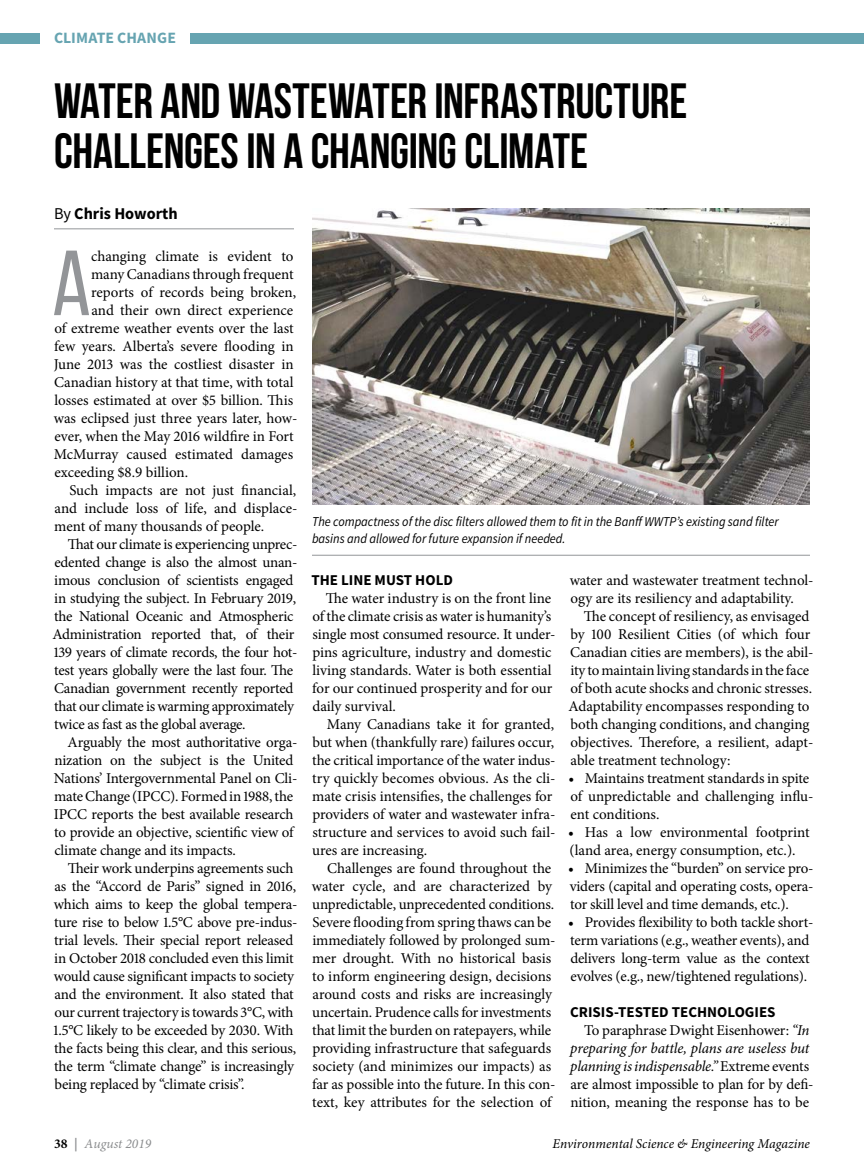
<style>
.page{position:relative;width:864px;height:1175px;background:#fff}
.page>*{position:absolute;margin:0;border:0;box-sizing:border-box;transform-origin:0 0}
.t1{font:92.1px "Bebas Neue";color:#939598}
.t2{font:700 49.5px/49.5px "Bebas Neue";letter-spacing:-.005em;color:#000}
.t3{font:700 16.5px "Source Sans Pro";color:#000}
.t4{font:700 15.75px "Source Sans Pro";letter-spacing:.005em;color:#66a4b1}
.t5{font:15px/18px "Minion Pro";letter-spacing:-.01em;color:#000}
.t6{font:700 15px "Source Sans Pro";color:#000}
.t7{font:italic 13.5px/17.2px "Source Sans Pro";color:#000;scale:.92 1}
.t8{font:italic 13.5px "Minion Pro";color:#000}
.t9{font:italic 13.5px "Minion Pro";color:#8a8c8e}
.s1{font-weight:400}
.s2{font-style:italic}
.s3{font-weight:700;font-style:normal;color:#000}
.s4{font-weight:700;font-style:normal}
</style>
<div class="page">
<hr style="left:54px;top:228px;width:240px;height:1px;background:#939598">
<hr style="left:312px;top:555px;width:498px;height:1px;background:#939598">
<img style="left:312px;top:208px;width:498px;height:297px">
<div style="left:0;top:33px;width:864px;height:10px;background:#66a4b1"></div>
<div style="left:40px;top:32px;width:150px;height:13px;background:#fff"></div>
<p class="t4" style="left:54px;top:27px;width:124px">CLIMATE CHANGE</p>
<h2 class="t2" style="left:54px;top:76px;width:635px">WATER AND WASTEWATER INFRASTRUCTURE<br>CHALLENGES IN A CHANGING CLIMATE</h2>
<p class="t3" style="left:54px;top:203px;width:125px"><span class="s1">By</span> Chris Howorth</p>
<h1 class="t1" style="left:52px;top:233px;width:40px">A</h1>
<p class="t5" style="left:91px;top:247px;width:204px">changing climate is evident to</p>
<p class="t5" style="left:91px;top:265px;width:203px">many Canadians through frequent</p>
<p class="t5" style="left:91px;top:283px;width:207px">reports of records being broken,</p>
<p class="t5" style="left:91px;top:301px;width:203px">and their own direct experience</p>
<p class="t5" style="left:54px;top:319px;width:240px">of extreme weather events over the last</p>
<p class="t5" style="left:54px;top:337px;width:241px">few years. Alberta’s severe flooding in</p>
<p class="t5" style="left:54px;top:355px;width:241px">June 2013 was the costliest disaster in</p>
<p class="t5" style="left:54px;top:373px;width:241px">Canadian history at that time, with total</p>
<p class="t5" style="left:54px;top:391px;width:240px">losses estimated at over $5 billion. This</p>
<p class="t5" style="left:54px;top:409px;width:245px">was eclipsed just three years later, how-</p>
<p class="t5" style="left:54px;top:427px;width:240px">ever, when the May 2016 wildfire in Fort</p>
<p class="t5" style="left:54px;top:445px;width:241px">McMurray caused estimated damages</p>
<p class="t5" style="left:54px;top:463px;width:135px">exceeding $8.9 billion.</p>
<p class="t5" style="left:69px;top:481px;width:228px">Such impacts are not just financial,</p>
<p class="t5" style="left:55px;top:499px;width:244px">and include loss of life, and displace-</p>
<p class="t5" style="left:54px;top:517px;width:212px">ment of many thousands of people.</p>
<p class="t5" style="left:68px;top:535px;width:231px">That our climate is experiencing unprec-</p>
<p class="t5" style="left:54px;top:553px;width:245px">edented change is also the almost unan-</p>
<p class="t5" style="left:54px;top:571px;width:241px">imous conclusion of scientists engaged</p>
<p class="t5" style="left:54px;top:589px;width:243px">in studying the subject. In February 2019,</p>
<p class="t5" style="left:54px;top:607px;width:241px">the National Oceanic and Atmospheric</p>
<p class="t5" style="left:53px;top:625px;width:243px">Administration reported that, of their</p>
<p class="t5" style="left:54px;top:643px;width:245px">139 years of climate records, the four hot-</p>
<p class="t5" style="left:54px;top:661px;width:241px">test years globally were the last four. The</p>
<p class="t5" style="left:54px;top:679px;width:241px">Canadian government recently reported</p>
<p class="t5" style="left:54px;top:697px;width:241px">that our climate is warming approximately</p>
<p class="t5" style="left:54px;top:715px;width:193px">twice as fast as the global average.</p>
<p class="t5" style="left:68px;top:733px;width:231px">Arguably the most authoritative orga-</p>
<p class="t5" style="left:54px;top:751px;width:241px">nization on the subject is the United</p>
<p class="t5" style="left:54px;top:769px;width:245px">Nations’ Intergovernmental Panel on Cli-</p>
<p class="t5" style="left:54px;top:787px;width:241px">mate Change (IPCC). Formed in 1988, the</p>
<p class="t5" style="left:54px;top:805px;width:241px">IPCC reports the best available research</p>
<p class="t5" style="left:54px;top:823px;width:241px">to provide an objective, scientific view of</p>
<p class="t5" style="left:54px;top:841px;width:183px">climate change and its impacts.</p>
<p class="t5" style="left:68px;top:859px;width:227px">Their work underpins agreements such</p>
<p class="t5" style="left:55px;top:877px;width:243px">as the “Accord de Paris” signed in 2016,</p>
<p class="t5" style="left:54px;top:895px;width:245px">which aims to keep the global tempera-</p>
<p class="t5" style="left:54px;top:913px;width:245px">ture rise to below 1.5°C above pre-indus-</p>
<p class="t5" style="left:54px;top:931px;width:241px">trial levels. Their special report released</p>
<p class="t5" style="left:54px;top:949px;width:240px">in October 2018 concluded even this limit</p>
<p class="t5" style="left:54px;top:967px;width:242px">would cause significant impacts to society</p>
<p class="t5" style="left:55px;top:985px;width:240px">and the environment. It also stated that</p>
<p class="t5" style="left:54px;top:1003px;width:241px">our current trajectory is towards 3°C, with</p>
<p class="t5" style="left:54px;top:1021px;width:241px">1.5°C likely to be exceeded by 2030. With</p>
<p class="t5" style="left:54px;top:1039px;width:244px">the facts being this clear, and this serious,</p>
<p class="t5" style="left:54px;top:1057px;width:241px">the term “climate change” is increasingly</p>
<p class="t5" style="left:55px;top:1075px;width:192px">being replaced by “climate crisis”.</p>
<p class="t7" style="left:312px;top:512px;width:509px">The compactness of the disc filters allowed them to fit in the Banff WWTP’s existing sand filter basins and allowed for future expansion if needed.</p>
<p class="t6" style="left:312px;top:570px;width:143px">THE LINE MUST HOLD</p>
<p class="t5" style="left:312px;top:589px;width:245px;text-indent:13px">The water industry is on the front line of the climate crisis as water is humanity’s single most consumed resource. It under&shy;pins agriculture, industry and domestic living standards. Water is both essential for our continued prosperity and for our daily survival.</p>
<p class="t5" style="left:312px;top:715px;width:245px;text-indent:15px">Many Canadians take it for granted, but when (thankfully rare) failures occur, the critical importance of the water indus&shy;try quickly becomes obvious. As the cli&shy;mate crisis intensifies, the challenges for providers of water and wastewater infra&shy;structure and services to avoid such fail&shy;ures are increasing.</p>
<p class="t5" style="left:312px;top:859px;width:245px;text-indent:15px">Challenges are found throughout the water cycle, and are characterized by unpredictable, unprecedented conditions.<br>Severe flooding from spring thaws can be immediately followed by prolonged sum&shy;mer drought. With no historical basis to inform engineering design, decisions around costs and risks are increasingly uncertain. Prudence calls for investments that limit the burden on ratepayers, while providing infrastructure that safeguards society (and minimizes our impacts) as far as possible into the future. In this con&shy;text, key attributes for the selection of</p>
<p class="t5" style="left:570px;top:571px;width:245px">water and wastewater treatment technol&shy;ogy are its resiliency and adaptability.</p>
<p class="t5" style="left:569px;top:607px;width:246px;text-indent:15px">The concept of resiliency, as envisaged by 100 Resilient Cities (of which four Canadian cities are members), is the abil&shy;ity to maintain living standards in the face of both acute shocks and chronic stresses.<br>Adaptability encompasses responding to both changing conditions, and changing objectives. Therefore, a resilient, adapt&shy;able treatment technology:</p>
<p class="t5" style="left:568px;top:769px;width:247px">• Maintains treatment standards in spite of unpredictable and challenging influ&shy;ent conditions.</p>
<p class="t5" style="left:568px;top:823px;width:242px">• Has a low environmental footprint (land area, energy consumption, etc.).</p>
<p class="t5" style="left:568px;top:859px;width:247px;text-align:justify">• Minimizes the “burden” on service pro&shy;viders (capital and operating costs, opera&shy;tor skill level and time demands, etc.).</p>
<p class="t5" style="left:568px;top:913px;width:247px">• Provides flexibility to both tackle short&shy;term variations (e.g., weather events), and delivers long-term value as the context evolves (e.g., new/tightened regulations).</p>
<p class="t6" style="left:570px;top:1002px;width:207px">CRISIS-TESTED TECHNOLOGIES</p>
<p class="t5" style="left:570px;top:1021px;width:245px;text-indent:14px">To paraphrase Dwight Eisenhower: <span class="s2">“In preparing for battle, plans are useless but planning is indispensable.”</span> Extreme events are almost impossible to plan for by defi&shy;nition, meaning the response has to be</p>
<p class="t9" style="left:54px;top:1134px;width:99px"><span class="s3">38</span> <span class="s4">|</span> August 2019</p>
<p class="t8" style="left:553px;top:1134px;width:259px">Environmental Science &amp; Engineering Magazine</p>
</div>
